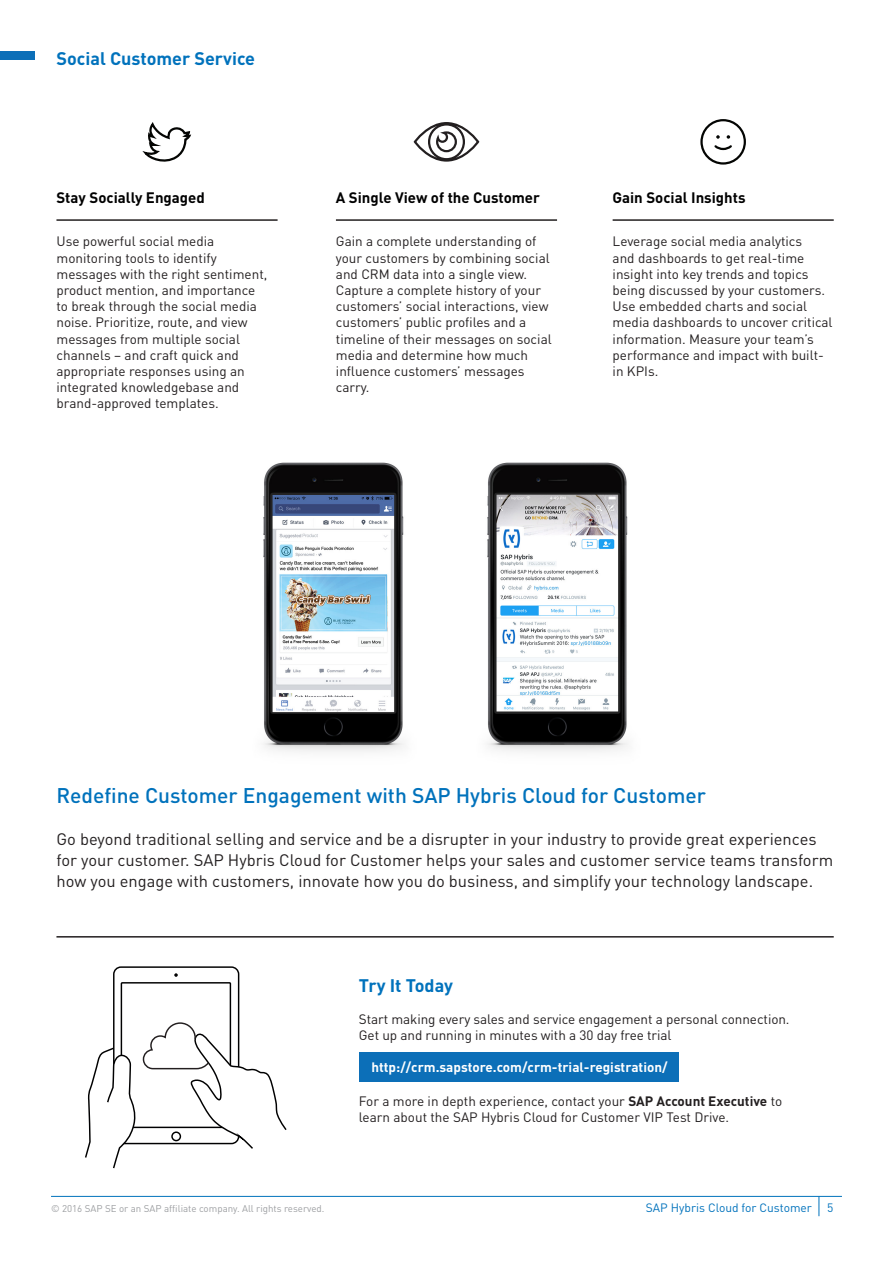
<style>
.page{position:relative;width:893px;height:1263px;background:#fff}
.page>*{position:absolute;margin:0;border:0;box-sizing:border-box;transform-origin:0 0}
.Bullets_blue_copy{font:500 21px "DINOT";color:#0072bc}
.Bullets_blue_copy-2{font:700 18px "DINOT";color:#0072bc}
.bulltes{font:16.5px/21px "DINOT";color:#231f20}
.bulltes-2{font:700 15px "DINOT";color:#000001}
.bulltes-3{font:13.5px/16.2px "DINOT";color:#231f20}
.bulltes-4{font:700 13.5px "DINOT";color:#fff}
.t1{font:12px "DINOT";color:#0072bc}
.t2{font:9.75px "DINOT";color:#9d9fa2}
.s1{font-weight:700}
</style>
<div class="page">
<svg style="left:819px;top:1197px;width:1px;height:19px"></svg>
<hr style="left:51px;top:1196px;width:791px;height:1px;background:#0072bc">
<img style="left:263px;top:462px;width:365px;height:290px">
<hr style="left:56px;top:219px;width:222px;height:2px;background:#231f20">
<hr style="left:336px;top:219px;width:221px;height:2px;background:#231f20">
<hr style="left:613px;top:219px;width:221px;height:2px;background:#231f20">
<svg style="left:143px;top:122px;width:49px;height:40px"></svg>
<svg style="left:413px;top:122px;width:67px;height:40px"></svg>
<svg style="left:700px;top:119px;width:46px;height:46px"></svg>
<hr style="left:56px;top:936px;width:778px;height:1px;background:#231f20">
<svg style="left:85px;top:966px;width:202px;height:203px"></svg>
<div style="left:0;top:51px;width:34px;height:9px;background:#0c6fb8"></div>
<div style="left:359px;top:1052px;width:319px;height:30px;background:#0c6fb8"></div>
<p class="Bullets_blue_copy-2" style="left:56px;top:46px;width:200px">Social Customer Service</p>
<p class="bulltes-2" style="left:56px;top:187px;width:150px">Stay Socially Engaged</p>
<p class="bulltes-2" style="left:336px;top:187px;width:206px">A Single View of the Customer</p>
<p class="bulltes-2" style="left:613px;top:187px;width:134px">Gain Social Insights</p>
<p class="bulltes-3" style="left:56px;top:233px;width:212px">Use powerful social media monitoring tools to identify messages with the right sentiment, product mention, and importance to break through the social media noise. Prioritize, route, and view messages from multiple social channels – and craft quick and appropriate responses using an integrated knowledgebase and brand-approved templates.</p>
<p class="bulltes-3" style="left:336px;top:233px;width:217px">Gain a complete understanding of your customers by combining social and CRM data into a single view.<br>Capture a complete history of your customers’ social interactions, view customers’ public profiles and a timeline of their messages on social media and determine how much influence customers’ messages carry.</p>
<p class="bulltes-3" style="left:613px;top:233px;width:222px">Leverage social media analytics<br>and dashboards to get real-time insight into key trends and topics being discussed by your customers.<br>Use embedded charts and social media dashboards to uncover critical information. Measure your team’s performance and impact with built&shy;in KPIs.</p>
<p class="Bullets_blue_copy" style="left:56px;top:781px;width:651px">Redefine Customer Engagement with SAP Hybris Cloud for Customer</p>
<p class="bulltes" style="left:56px;top:828px;width:778px">Go beyond traditional selling and service and be a disrupter in your industry to provide great experiences for your customer. SAP Hybris Cloud for Customer helps your sales and customer service teams transform how you engage with customers, innovate how you do business, and simplify your technology landscape.</p>
<p class="Bullets_blue_copy-2" style="left:359px;top:973px;width:96px">Try It Today</p>
<p class="bulltes-3" style="left:359px;top:1010px;width:432px">Start making every sales and service engagement a personal connection.<br>Get up and running in minutes with a 30 day free trial</p>
<p class="bulltes-4" style="left:371px;top:1058px;width:298px">http://crm.sapstore.com/crm-trial-registration/</p>
<p class="bulltes-3" style="left:359px;top:1092px;width:425px">For a more in depth experience, contact your <span class="s1">SAP Account Executive</span> to learn about the SAP Hybris Cloud for Customer VIP Test Drive.</p>
<p class="t2" style="left:51px;top:1202px;width:275px">© 2016 SAP SE or an SAP affiliate company. All rights reserved.</p>
<p class="t1" style="left:646px;top:1199px;width:168px">SAP Hybris Cloud for Customer</p>
<p class="t1" style="left:827px;top:1199px;width:8px">5</p>
</div>
